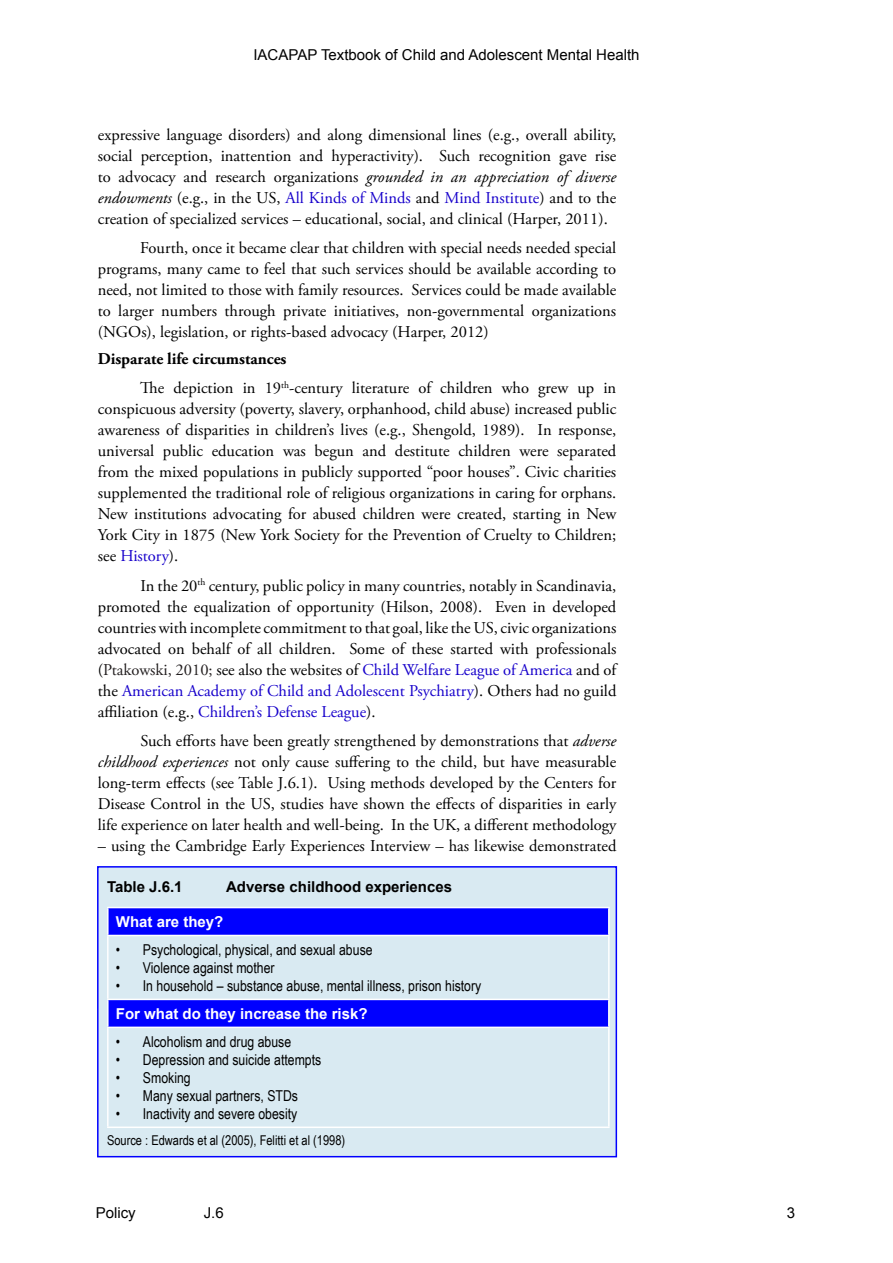
<style>
.page{position:relative;width:893px;height:1263px;background:#fff}
.page>*{position:absolute;margin:0;border:0;box-sizing:border-box;transform-origin:0 0}
.t1{font:16.5px/21px "Adobe Garamond Pro";color:#000;text-align:justify}
.t2{font:15px "Arial Narrow";color:#000}
.t3{font:15px "Arial";color:#000}
.t4{font:700 15px "Arial";color:#fff}
.t5{font:700 15px "Arial";color:#000}
.t6{font:13.5px "Arial Narrow";color:#000}
.s1{font-style:italic}
.s2{color:#1700cb}
.s3{font-weight:700}
.s4{color:#231f20}
</style>
<div class="page">
<div style="left:98px;top:867px;width:518px;height:290px;background:#d9eaf2"></div>
<svg style="left:109px;top:908px;width:499px;height:118px"></svg>
<hr style="left:107px;top:907px;width:503px;height:1px;background:#fff">
<hr style="left:107px;top:908px;width:2px;height:27px;background:#fff">
<hr style="left:608px;top:908px;width:2px;height:27px;background:#fff">
<hr style="left:107px;top:935px;width:503px;height:1px;background:#fff">
<hr style="left:107px;top:936px;width:2px;height:63px;background:#fff">
<hr style="left:608px;top:936px;width:2px;height:63px;background:#fff">
<hr style="left:107px;top:999px;width:503px;height:1px;background:#fff">
<hr style="left:107px;top:1000px;width:2px;height:26px;background:#fff">
<hr style="left:608px;top:1000px;width:2px;height:26px;background:#fff">
<hr style="left:107px;top:1026px;width:503px;height:2px;background:#fff">
<hr style="left:107px;top:1028px;width:2px;height:98px;background:#fff">
<hr style="left:608px;top:1028px;width:2px;height:98px;background:#fff">
<hr style="left:107px;top:1126px;width:503px;height:2px;background:#fff">
<div style="left:97px;top:866px;width:520px;height:291px;border:2px solid #00f"></div>
<p class="t3" style="left:253px;top:45px;width:388px">IACAPAP Textbook of Child and Adolescent Mental Health</p>
<p class="t1" style="left:98px;top:124px;width:520px">expressive language disorders) and along dimensional lines (e.g., overall ability, social perception, inattention and hyperactivity). Such recognition gave rise to advocacy and research organizations <span class="s1">grounded in an appreciation of diverse endowments</span> (e.g., in the US, <span class="s2">All Kinds of Minds</span> and <span class="s2">Mind Institute</span>) and to the creation of specialized services – educational, social, and clinical (Harper, 2011).</p>
<p class="t1" style="left:98px;top:238px;width:520px;text-indent:43px">Fourth, once it became clear that children with special needs needed special programs, many came to feel that such services should be available according to need, not limited to those with family resources. Services could be made available to larger numbers through private initiatives, non-governmental organizations (NGOs), legislation, or rights-based advocacy (Harper, 2012)</p>
<p class="t1" style="left:140px;top:344px;width:477px;line-height:29.5px;text-indent:-43px"><span class="s3">Disparate life circumstances<br></span>The depiction in 19<sup>th</sup>-century literature of children who grew up in</p>
<p class="t1" style="left:98px;top:399px;width:520px">conspicuous adversity (poverty, slavery, orphanhood, child abuse) increased public awareness of disparities in children’s lives (e.g., Shengold, 1989). In response, universal public education was begun and destitute children were separated from the mixed populations in publicly supported “poor houses”. Civic charities supplemented the traditional role of religious organizations in caring for orphans.<br>New institutions advocating for abused children were created, starting in New York City in 1875 (New York Society for the Prevention of Cruelty to Children; see <span class="s2">History</span>).</p>
<p class="t1" style="left:98px;top:576px;width:520px;text-indent:43px">In the 20<sup>th</sup> century, public policy in many countries, notably in Scandinavia, promoted the equalization of opportunity (Hilson, 2008). Even in developed countries with incomplete commitment to that goal, like the US, civic organizations advocated on behalf of all children. Some of these started with professionals (<span class="s4">Ptakowski, 2010;</span> see also the websites of <span class="s2">Child Welfare League of America</span> and of the <span class="s2">American Academy of Child and Adolescent Psychiatry</span>). Others had no guild affiliation (e.g., <span class="s2">Children’s Defense League</span>).</p>
<p class="t1" style="left:98px;top:731px;width:520px;text-indent:43px">Such efforts have been greatly strengthened by demonstrations that <span class="s1">adverse childhood experiences</span> not only cause suffering to the child, but have measurable long-term effects (see Table J.6.1). Using methods developed by the Centers for Disease Control in the US, studies have shown the effects of disparities in early life experience on later health and well-being. In the UK, a different methodology</p>
<p class="t1" style="left:98px;top:836px;width:520px">– using the Cambridge Early Experiences Interview – has likewise demonstrated</p>
<p class="t5" style="left:107px;top:877px;width:77px">Table J.6.1</p>
<p class="t5" style="left:226px;top:877px;width:227px">Adverse childhood experiences</p>
<p class="t4" style="left:116px;top:912px;width:109px">What are they?</p>
<p class="t2" style="left:116px;top:939px;width:258px">• Psychological, physical, and sexual abuse</p>
<p class="t2" style="left:116px;top:957px;width:160px">• Violence against mother</p>
<p class="t2" style="left:116px;top:975px;width:367px">• In household – substance abuse, mental illness, prison history</p>
<p class="t4" style="left:116px;top:1003px;width:253px">For what do they increase the risk?</p>
<p class="t2" style="left:116px;top:1030px;width:177px">• Alcoholism and drug abuse</p>
<p class="t2" style="left:116px;top:1048px;width:207px">• Depression and suicide attempts</p>
<p class="t2" style="left:116px;top:1066px;width:76px">• Smoking</p>
<p class="t2" style="left:116px;top:1084px;width:184px">• Many sexual partners, STDs</p>
<p class="t2" style="left:116px;top:1102px;width:183px">• Inactivity and severe obesity</p>
<p class="t6" style="left:107px;top:1131px;width:240px">Source : Edwards et al (2005), Felitti et al (1998)</p>
<p class="t3" style="left:96px;top:1202px;width:42px">Policy</p>
<p class="t3" style="left:204px;top:1202px;width:22px">J.6</p>
<p class="t3" style="left:787px;top:1203px;width:10px">3</p>
</div>
